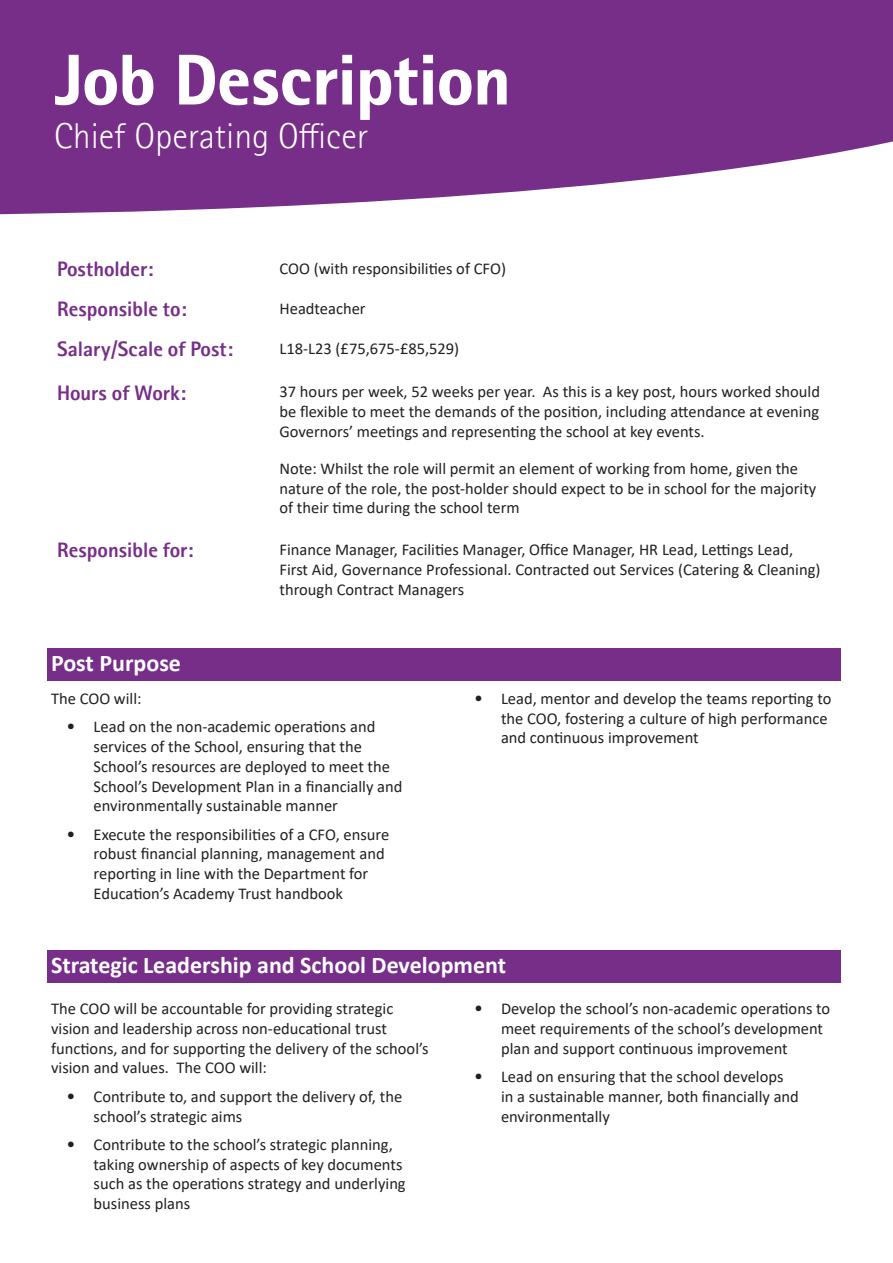
<style>
.page{position:relative;width:893px;height:1263px;background:#fff}
.page>*{position:absolute;margin:0;border:0;box-sizing:border-box;transform-origin:0 0}
.t1{font:800 72px "Rotis II Sans Pro";color:#fff}
.t2{font:300 36px "Rotis II Sans Pro";color:#fff}
.bullet_heading{font:700 24px "Calibri";color:#fff}
.Paragraph{font:700 21px "Rotis II Sans Pro";color:#772e89}
.Paragraph-2{font:16.5px/19.8px "Calibri";color:#231f20}
.s1{font-size:18px}
</style>
<div class="page">
<svg style="left:0;top:0;width:893px;height:214px;background:#844294"></svg>
<div style="left:47px;top:648px;width:793px;height:33px;background:#772e89"></div>
<div style="left:47px;top:950px;width:793px;height:33px;background:#772e89"></div>
<p class="t1" style="left:54px;top:39px;width:458px">Job Description</p>
<p class="t2" style="left:54px;top:116px;width:315px">Chief Operating Officer</p>
<p class="Paragraph" style="left:57px;top:257px;width:98px">Postholder:</p>
<p class="Paragraph-2" style="left:280px;top:258px;width:228px">COO (with responsibilities of CFO)</p>
<p class="Paragraph" style="left:57px;top:297px;width:131px">Responsible to:</p>
<p class="Paragraph-2" style="left:280px;top:298px;width:88px">Headteacher</p>
<p class="Paragraph" style="left:57px;top:337px;width:178px">Salary/Scale of Post:</p>
<p class="Paragraph-2" style="left:280px;top:338px;width:181px">L18-L23 (£75,675-£85,529)</p>
<p class="Paragraph" style="left:57px;top:381px;width:131px">Hours of Work:</p>
<p class="Paragraph-2" style="left:280px;top:381px;width:542px;text-align:justify">37 hours per week, 52 weeks per year. As this is a key post, hours worked should be flexible to meet the demands of the position, including attendance at evening Governors’ meetings and representing the school at key events.</p>
<p class="Paragraph-2" style="left:280px;top:458px;width:538px">Note: Whilst the role will permit an element of working from home, given the nature of the role, the post-holder should expect to be in school for the majority of their time during the school term</p>
<p class="Paragraph" style="left:57px;top:538px;width:138px">Responsible for:</p>
<p class="Paragraph-2" style="left:280px;top:539px;width:542px">Finance Manager, Facilities Manager, Office Manager, HR Lead, Lettings Lead,<br>First Aid, Governance Professional. Contracted out Services (Catering &amp; Cleaning) through Contract Managers</p>
<p class="bullet_heading" style="left:51px;top:646px;width:131px">Post Purpose</p>
<p class="Paragraph-2" style="left:51px;top:688px;width:92px">The COO will:</p>
<p class="Paragraph-2" style="left:94px;top:716px;width:310px;text-indent:-27px"><span class="s1">•</span> Lead on the non-academic operations and services of the School, ensuring that the School’s resources are deployed to meet the School’s Development Plan in a financially and environmentally sustainable manner</p>
<p class="Paragraph-2" style="left:94px;top:824px;width:297px;text-indent:-27px"><span class="s1">•</span> Execute the responsibilities of a CFO, ensure robust financial planning, management and reporting in line with the Department for Education’s Academy Trust handbook</p>
<p class="Paragraph-2" style="left:501px;top:688px;width:332px;text-indent:-27px"><span class="s1">•</span> Lead, mentor and develop the teams reporting to the COO, fostering a culture of high performance and continuous improvement</p>
<p class="bullet_heading" style="left:51px;top:948px;width:457px">Strategic Leadership and School Development</p>
<p class="Paragraph-2" style="left:51px;top:998px;width:379px">The COO will be accountable for providing strategic vision and leadership across non-educational trust functions, and for supporting the delivery of the school’s vision and values. The COO will:</p>
<p class="Paragraph-2" style="left:94px;top:1086px;width:310px;text-indent:-27px"><span class="s1">•</span> Contribute to, and support the delivery of, the school’s strategic aims</p>
<p class="Paragraph-2" style="left:94px;top:1134px;width:314px;text-indent:-27px"><span class="s1">•</span> Contribute to the school’s strategic planning, taking ownership of aspects of key documents such as the operations strategy and underlying business plans</p>
<p class="Paragraph-2" style="left:501px;top:998px;width:331px;text-indent:-27px"><span class="s1">•</span> Develop the school’s non-academic operations to meet requirements of the school’s development plan and support continuous improvement</p>
<p class="Paragraph-2" style="left:501px;top:1066px;width:299px;text-indent:-27px"><span class="s1">•</span> Lead on ensuring that the school develops in a sustainable manner, both financially and environmentally</p>
</div>
